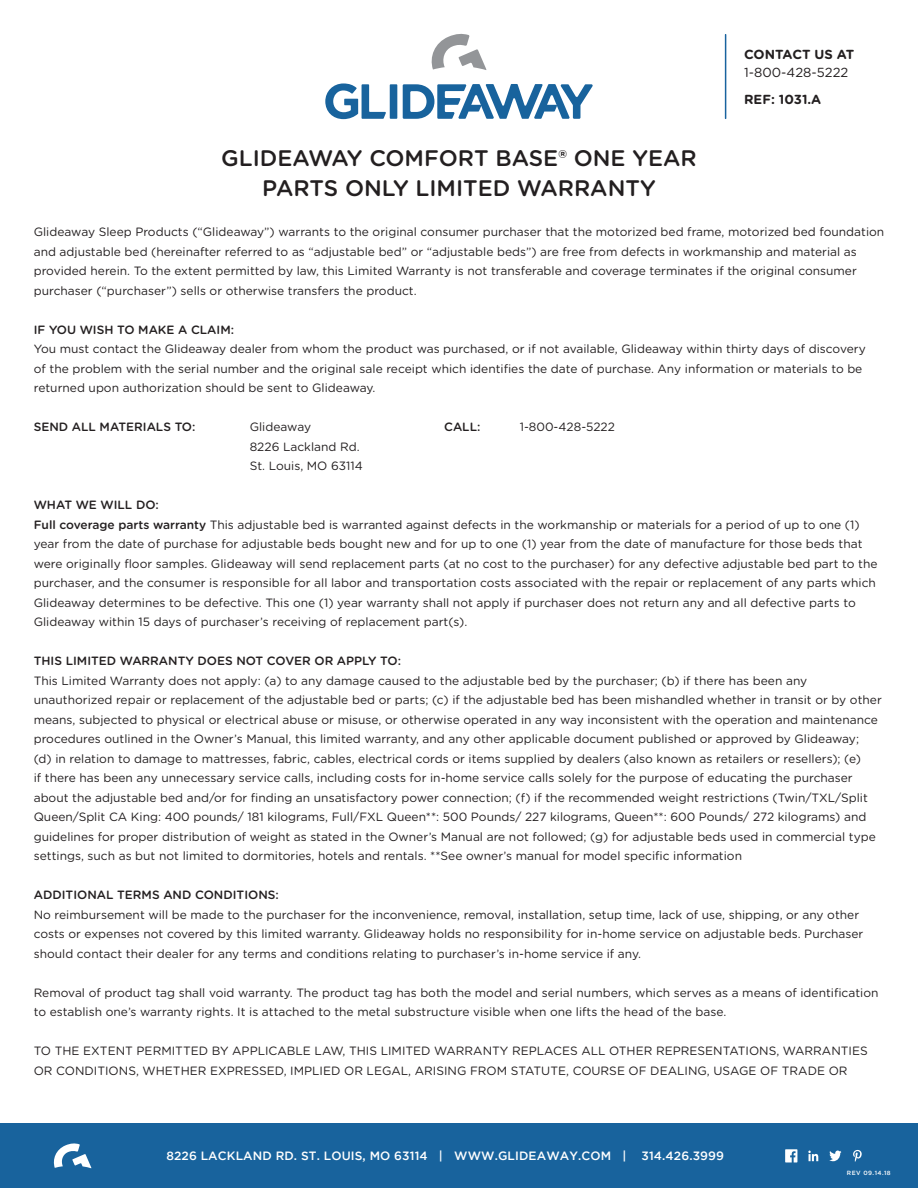
<style>
.page{position:relative;width:918px;height:1188px;background:#fff}
.page>*{position:absolute;margin:0;border:0;box-sizing:border-box;transform-origin:0 0}
.t1{font:500 22.5px/30px "Gotham Rounded";color:#231f20;text-align:center}
.t2{font:700 13.2px "Gotham Rounded";color:#231f20}
.t3{font:13.2px "Gotham Rounded";color:#231f20}
.t4{font:12px/19.5px "Gotham Rounded";color:#231f20}
.t5{font:500 12px "Gotham Rounded";color:#231f20}
.t6{font:500 12px "Gotham";letter-spacing:.01em;color:#fff}
.t7{font:500 6px "Gotham";letter-spacing:.075em;color:#fff}
.s1{font-weight:500}
</style>
<div class="page">
<hr style="left:725px;top:35px;width:1px;height:83px;background:#19639e">
<div style="left:0;top:1124px;width:918px;height:64px;background:#18639d"></div>
<svg style="left:53px;top:1143px;width:38px;height:25px"></svg>
<svg style="left:853px;top:1150px;width:9px;height:12px"></svg>
<svg style="left:785px;top:1149px;width:12px;height:13px"></svg>
<svg style="left:808px;top:1151px;width:10px;height:10px"></svg>
<svg style="left:829px;top:1151px;width:13px;height:10px"></svg>
<svg style="left:325px;top:83px;width:268px;height:36px"></svg>
<svg style="left:431px;top:33px;width:55px;height:37px"></svg>
<h1 class="t1" style="left:221px;top:143px;width:477px">GLIDEAWAY COMFORT BASE® ONE YEAR<br>PARTS ONLY LIMITED WARRANTY</h1>
<p class="t2" style="left:744px;top:45px;width:112px">CONTACT US AT</p>
<p class="t3" style="left:744px;top:64px;width:106px">1-800-428-5222</p>
<p class="t2" style="left:744px;top:90px;width:79px">REF: 1031.A</p>
<p class="t4" style="left:34px;top:222px;width:852px">Glideaway Sleep Products (“Glideaway”) warrants to the original consumer purchaser that the motorized bed frame, motorized bed foundation and adjustable bed (hereinafter referred to as “adjustable bed” or “adjustable beds”) are free from defects in workmanship and material as provided herein. To the extent permitted by law, this Limited Warranty is not transferable and coverage terminates if the original consumer purchaser (“purchaser”) sells or otherwise transfers the product.</p>
<p class="t5" style="left:34px;top:321px;width:202px">IF YOU WISH TO MAKE A CLAIM:</p>
<p class="t4" style="left:34px;top:339px;width:833px">You must contact the Glideaway dealer from whom the product was purchased, or if not available, Glideaway within thirty days of discovery of the problem with the serial number and the original sale receipt which identifies the date of purchase. Any information or materials to be returned upon authorization should be sent to Glideaway.</p>
<p class="t5" style="left:34px;top:418px;width:163px">SEND ALL MATERIALS TO:</p>
<p class="t4" style="left:250px;top:417px;width:63px">Glideaway</p>
<p class="t5" style="left:444px;top:418px;width:38px">CALL:</p>
<p class="t4" style="left:520px;top:417px;width:97px">1-800-428-5222</p>
<p class="t4" style="left:250px;top:436px;width:114px">8226 Lackland Rd.<br>St. Louis, MO 63114</p>
<p class="t4" style="left:34px;top:495px;width:845px"><span class="s1">WHAT WE WILL DO:<br>Full coverage parts warranty</span> This adjustable bed is warranted against defects in the workmanship or materials for a period of up to one (1) year from the date of purchase for adjustable beds bought new and for up to one (1) year from the date of manufacture for those beds that were originally floor samples. Glideaway will send replacement parts (at no cost to the purchaser) for any defective adjustable bed part to the purchaser, and the consumer is responsible for all labor and transportation costs associated with the repair or replacement of any parts which Glideaway determines to be defective. This one (1) year warranty shall not apply if purchaser does not return any and all defective parts to Glideaway within 15 days of purchaser’s receiving of replacement part(s).</p>
<p class="t5" style="left:34px;top:652px;width:369px">THIS LIMITED WARRANTY DOES NOT COVER OR APPLY TO:</p>
<p class="t4" style="left:34px;top:670px;width:850px">This Limited Warranty does not apply: (a) to any damage caused to the adjustable bed by the purchaser; (b) if there has been any unauthorized repair or replacement of the adjustable bed or parts; (c) if the adjustable bed has been mishandled whether in transit or by other means, subjected to physical or electrical abuse or misuse, or otherwise operated in any way inconsistent with the operation and maintenance procedures outlined in the Owner’s Manual, this limited warranty, and any other applicable document published or approved by Glideaway;<br>(d) in relation to damage to mattresses, fabric, cables, electrical cords or items supplied by dealers (also known as retailers or resellers); (e)<br>if there has been any unnecessary service calls, including costs for in-home service calls solely for the purpose of educating the purchaser about the adjustable bed and/or for finding an unsatisfactory power connection; (f) if the recommended weight restrictions (Twin/TXL/Split Queen/Split CA King: 400 pounds/ 181 kilograms, Full/FXL Queen**: 500 Pounds/ 227 kilograms, Queen**: 600 Pounds/ 272 kilograms) and guidelines for proper distribution of weight as stated in the Owner’s Manual are not followed; (g) for adjustable beds used in commercial type settings, such as but not limited to dormitories, hotels and rentals. **See owner’s manual for model specific information</p>
<p class="t5" style="left:34px;top:886px;width:247px">ADDITIONAL TERMS AND CONDITIONS:</p>
<p class="t4" style="left:34px;top:904px;width:831px">No reimbursement will be made to the purchaser for the inconvenience, removal, installation, setup time, lack of use, shipping, or any other costs or expenses not covered by this limited warranty. Glideaway holds no responsibility for in-home service on adjustable beds. Purchaser should contact their dealer for any terms and conditions relating to purchaser’s in-home service if any.</p>
<p class="t4" style="left:34px;top:982px;width:846px">Removal of product tag shall void warranty. The product tag has both the model and serial numbers, which serves as a means of identification to establish one’s warranty rights. It is attached to the metal substructure visible when one lifts the head of the base.</p>
<p class="t4" style="left:34px;top:1041px;width:836px">TO THE EXTENT PERMITTED BY APPLICABLE LAW, THIS LIMITED WARRANTY REPLACES ALL OTHER REPRESENTATIONS, WARRANTIES<br>OR CONDITIONS, WHETHER EXPRESSED, IMPLIED OR LEGAL, ARISING FROM STATUTE, COURSE OF DEALING, USAGE OF TRADE OR</p>
<p class="t6" style="left:166px;top:1149px;width:559px">8226 LACKLAND RD. ST. LOUIS, MO 63114 | WWW.GLIDEAWAY.COM | 314.426.3999</p>
<p class="t7" style="left:847px;top:1170px;width:45px">REV 09.14.18</p>
</div>
